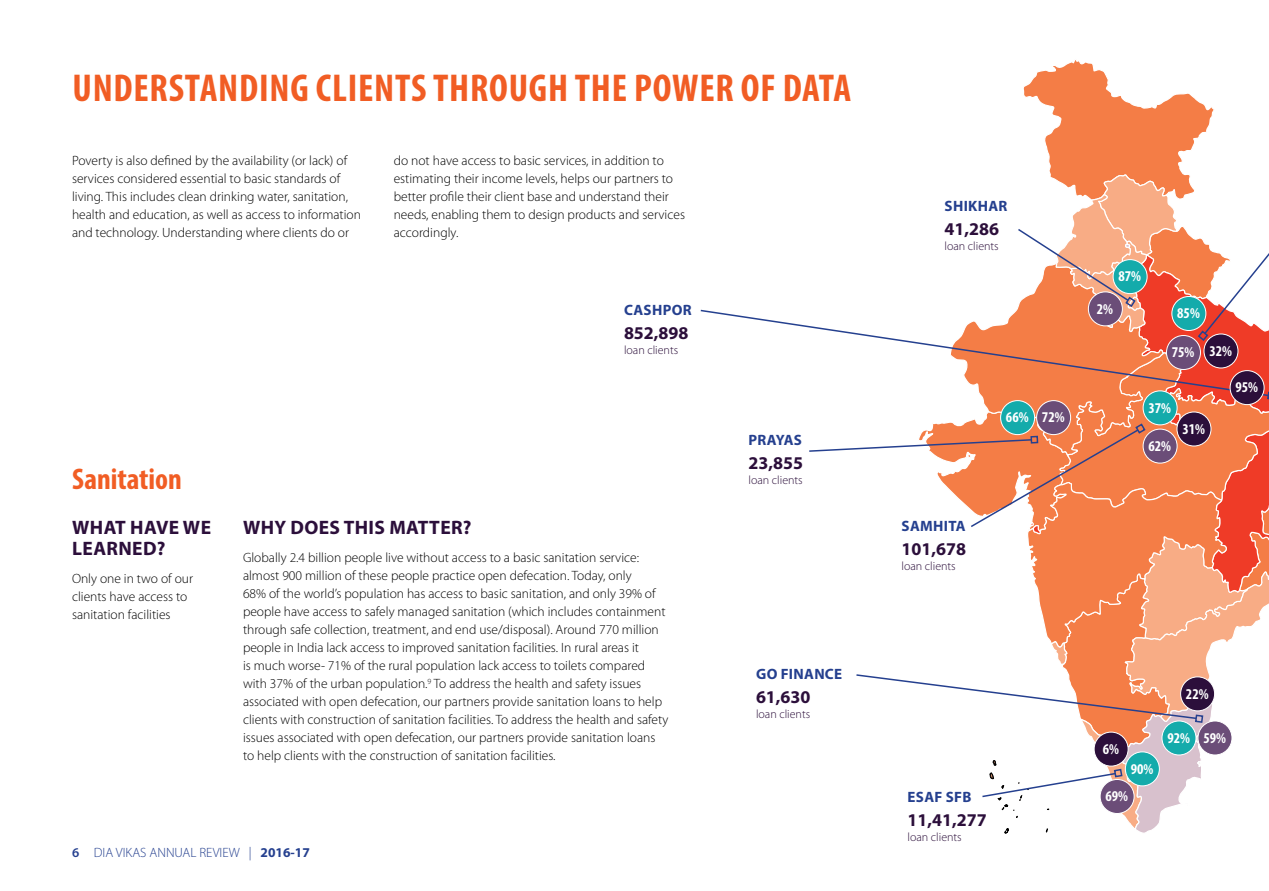
<style>
.page{position:relative;width:1269px;height:891px;background:#fff}
.page>*{position:absolute;margin:0;border:0;box-sizing:border-box;transform-origin:0 0}
.t1{font:700 condensed 39px "Myriad Pro";letter-spacing:.02em;color:#f15d24}
.t2{font:700 condensed 30px "Myriad Pro";color:#f15d24}
.t3{font:700 19.5px/21px "Myriad Pro";letter-spacing:.02em;color:#2c0f3b}
.t4{font:700 18px "Myriad Pro";color:#2c0f3b}
.t5{font:700 condensed 15px "Myriad Pro";color:#fff}
.t6{font:700 15px "Myriad Pro";letter-spacing:.02em;color:#25408f}
.t7{font:300 13.5px/18px "Myriad Pro";color:#000}
.t8{font:300 13.5px "Myriad Pro";color:#25408f}
.t9{font:300 12px "Myriad Pro";color:#2c0f3b}
.s1{font-weight:600}
.s2{font-weight:700}
</style>
<div class="page">
<svg style="left:700px;top:309px;width:108px;height:19px"></svg>
<svg style="left:808px;top:60px;width:461px;height:774px"></svg>
<div style="left:1125px;top:751px;width:35px;height:35px;background:#14abab;border:1px solid #fff;border-radius:50%"></div>
<div style="left:1162px;top:721px;width:34px;height:34px;background:#14abab;border:1px solid #fff;border-radius:50%"></div>
<div style="left:1143px;top:390px;width:35px;height:35px;background:#14abab;border:1px solid #fff;border-radius:50%"></div>
<div style="left:1000px;top:400px;width:35px;height:35px;background:#14abab;border:1px solid #fff;border-radius:50%"></div>
<div style="left:1171px;top:296px;width:35px;height:35px;background:#14abab;border:1px solid #fff;border-radius:50%"></div>
<div style="left:1113px;top:259px;width:35px;height:35px;background:#14abab;border:1px solid #fff;border-radius:50%"></div>
<div style="left:1100px;top:779px;width:35px;height:35px;background:#6b4d78;border:1px solid #fff;border-radius:50%"></div>
<div style="left:1198px;top:721px;width:34px;height:34px;background:#6b4d78;border:1px solid #fff;border-radius:50%"></div>
<div style="left:1143px;top:429px;width:35px;height:35px;background:#6b4d78;border:1px solid #fff;border-radius:50%"></div>
<div style="left:1036px;top:400px;width:35px;height:35px;background:#6b4d78;border:1px solid #fff;border-radius:50%"></div>
<div style="left:1166px;top:335px;width:35px;height:35px;background:#6b4d78;border:1px solid #fff;border-radius:50%"></div>
<div style="left:1204px;top:334px;width:34px;height:34px;background:#2c0f3b;border:1px solid #fff;border-radius:50%"></div>
<div style="left:1230px;top:370px;width:35px;height:35px;background:#2c0f3b;border:1px solid #fff;border-radius:50%"></div>
<div style="left:1177px;top:412px;width:34px;height:34px;background:#2c0f3b;border:1px solid #fff;border-radius:50%"></div>
<div style="left:1180px;top:676px;width:35px;height:35px;background:#2c0f3b;border:1px solid #fff;border-radius:50%"></div>
<div style="left:1094px;top:732px;width:35px;height:34px;background:#2c0f3b;border:1px solid #fff;border-radius:50%"></div>
<div style="left:1088px;top:291px;width:35px;height:35px;background:#6b4d78;border:1px solid #fff;border-radius:50%"></div>
<h1 class="t1" style="left:72px;top:64px;width:780px">UNDERSTANDING CLIENTS THROUGH THE POWER OF DATA</h1>
<p class="t7" style="left:72px;top:152px;width:291px">Poverty is also defined by the availability (or lack) of services considered essential to basic standards of living. This includes clean drinking water, sanitation, health and education, as well as access to information and technology. Understanding where clients do or</p>
<p class="t7" style="left:394px;top:152px;width:293px">do not have access to basic services, in addition to estimating their income levels, helps our partners to better profile their client base and understand their needs, enabling them to design products and services accordingly.</p>
<p class="t6" style="left:624px;top:300px;width:20px">CASHPOR</p>
<h3 class="t4" style="left:624px;top:321px;width:66px">852,898</h3>
<p class="t9" style="left:624px;top:344px;width:56px">loan clients</p>
<h2 class="t2" style="left:72px;top:460px;width:111px">Sanitation</h2>
<h3 class="t3" style="left:72px;top:516px;width:140px">WHAT HAVE WE<br>LEARNED?</h3>
<p class="t7" style="left:72px;top:570px;width:123px">Only one in two of our clients have access to sanitation facilities</p>
<h3 class="t3" style="left:243px;top:516px;width:61px">WHY DOES</h3>
<h3 class="t3" style="left:344px;top:516px;width:129px">THIS MATTER?</h3>
<p class="t7" style="left:243px;top:549px;width:427px">Globally 2.4 billion people live without access to a basic sanitation service: almost 900 million of these people practice open defecation. Today, only<br>68% of the world’s population has access to basic sanitation, and only 39% of people have access to safely managed sanitation (which includes containment through safe collection, treatment, and end use/disposal). Around 770 million people in India lack access to improved sanitation facilities. In rural areas it<br>is much worse- 71% of the rural population lack access to toilets compared with 37% of the urban population.<sup>9</sup> To address the health and safety issues associated with open defecation, our partners provide sanitation loans to help clients with construction of sanitation facilities. To address the health and safety issues associated with open defecation, our partners provide sanitation loans to help clients with the construction of sanitation facilities.</p>
<p class="t8" style="left:72px;top:846px;width:239px"><span class="s1">6</span> DIA VIKAS ANNUAL REVIEW | <span class="s2">2016-17</span></p>
<p class="t6" style="left:749px;top:430px;width:19px">PRAYAS</p>
<h3 class="t4" style="left:748px;top:451px;width:56px">23,855</h3>
<p class="t9" style="left:748px;top:473px;width:56px">loan clients</p>
<p class="t6" style="left:756px;top:664px;width:43px">GO FINANCE</p>
<h3 class="t4" style="left:756px;top:685px;width:56px">61,630</h3>
<p class="t9" style="left:756px;top:707px;width:56px">loan clients</p>
<p class="t6" style="left:945px;top:196px;width:44px">SHIKHAR</p>
<h3 class="t4" style="left:944px;top:217px;width:56px">41,286</h3>
<p class="t9" style="left:944px;top:239px;width:56px">loan clients</p>
<p class="t6" style="left:902px;top:516px;width:19px">SAMHITA</p>
<h3 class="t4" style="left:902px;top:537px;width:66px">101,678</h3>
<p class="t9" style="left:902px;top:559px;width:56px">loan clients</p>
<p class="t5" style="left:1006px;top:408px;width:24px">66%</p>
<p class="t5" style="left:1042px;top:408px;width:24px">72%</p>
<p class="t5" style="left:1118px;top:267px;width:24px">87%</p>
<p class="t5" style="left:1097px;top:299px;width:18px">2%</p>
<p class="t5" style="left:1177px;top:304px;width:24px">85%</p>
<p class="t5" style="left:1172px;top:342px;width:62px">75% 32%</p>
<p class="t5" style="left:1235px;top:378px;width:24px">95%</p>
<p class="t5" style="left:1148px;top:398px;width:24px">37%</p>
<p class="t5" style="left:1148px;top:436px;width:24px">62%</p>
<p class="t5" style="left:1182px;top:419px;width:24px">31%</p>
<p class="t6" style="left:908px;top:787px;width:65px">ESAF SFB</p>
<h3 class="t4" style="left:908px;top:808px;width:81px">11,41,277</h3>
<p class="t9" style="left:908px;top:831px;width:56px">loan clients</p>
<p class="t5" style="left:1103px;top:739px;width:18px">6%</p>
<p class="t5" style="left:1131px;top:759px;width:24px">90%</p>
<p class="t5" style="left:1105px;top:787px;width:24px">69%</p>
<p class="t5" style="left:1186px;top:684px;width:24px">22%</p>
<p class="t5" style="left:1167px;top:728px;width:24px">92%</p>
<p class="t5" style="left:1203px;top:728px;width:24px">59%</p>
</div>
